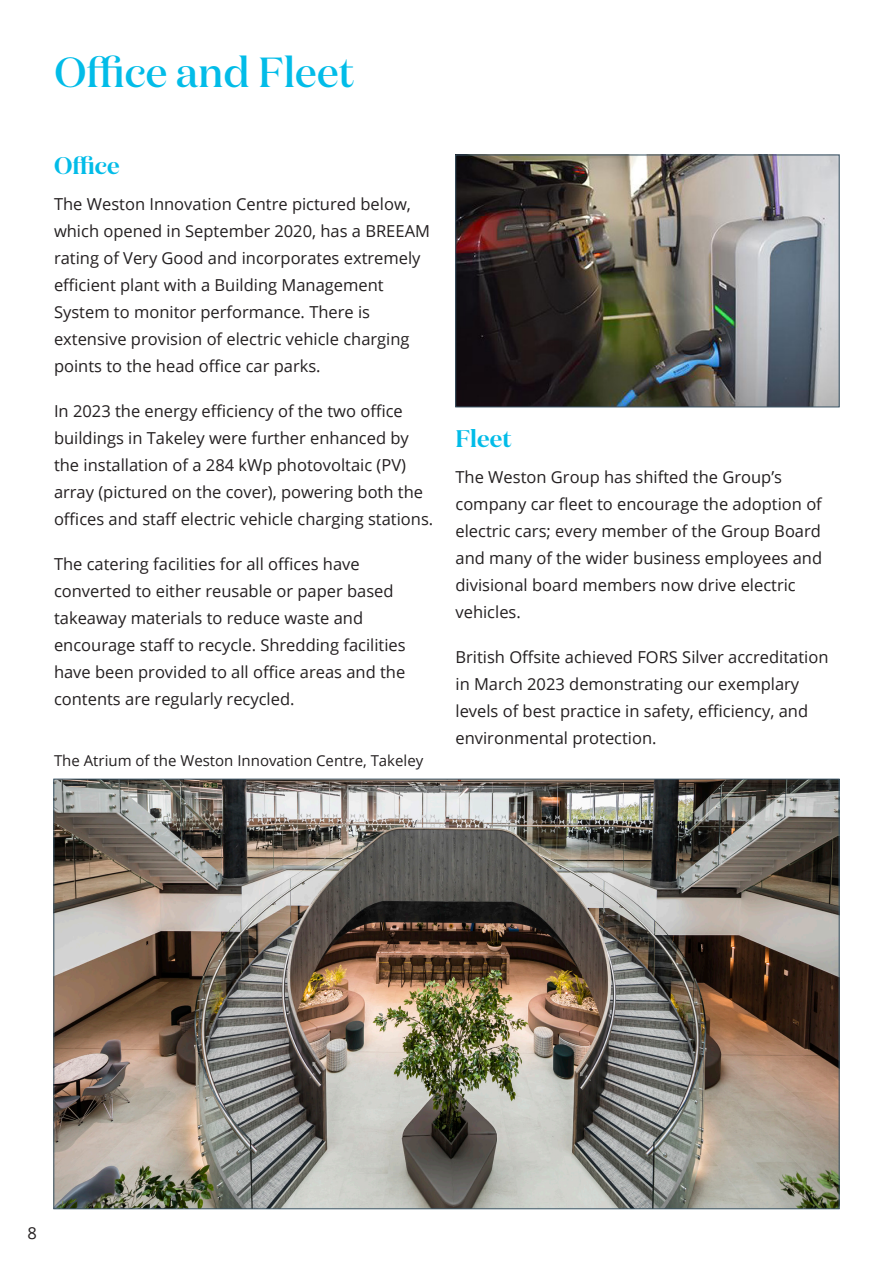
<style>
.page{position:relative;width:893px;height:1263px;background:#fff}
.page>*{position:absolute;margin:0;border:0;box-sizing:border-box;transform-origin:0 0}
.t1{font:500 42px "Domaine Display";color:#02bce8}
.t2{font:600 24px "Domaine Display";color:#02bce8}
.t3{font:16.5px/27px "Open Sans";color:#231f20}
.t4{font:15px "Open Sans";color:#231f20}
</style>
<div class="page">
<img style="left:457px;top:157px;width:380px;height:248px">
<div style="left:455px;top:155px;width:384px;height:252px;border:1px solid #3b5566"></div>
<img style="left:56px;top:781px;width:781px;height:426px">
<p class="t1" style="left:54px;top:46px;width:302px">Office and Fleet</p>
<p class="t2" style="left:54px;top:150px;width:67px">Office</p>
<p class="t3" style="left:54px;top:190px;width:377px">The Weston Innovation Centre pictured below, which opened in September 2020, has a BREEAM rating of Very Good and incorporates extremely efficient plant with a Building Management System to monitor performance. There is extensive provision of electric vehicle charging points to the head office car parks.</p>
<p class="t3" style="left:54px;top:397px;width:381px">In 2023 the energy efficiency of the two office buildings in Takeley were further enhanced by the installation of a 284 kWp photovoltaic (PV) array (pictured on the cover), powering both the offices and staff electric vehicle charging stations.</p>
<p class="t3" style="left:54px;top:550px;width:353px">The catering facilities for all offices have converted to either reusable or paper based takeaway materials to reduce waste and encourage staff to recycle. Shredding facilities have been provided to all office areas and the contents are regularly recycled.</p>
<p class="t4" style="left:54px;top:751px;width:371px">The Atrium of the Weston Innovation Centre, Takeley</p>
<p class="t2" style="left:455px;top:423px;width:58px">Fleet</p>
<p class="t3" style="left:455px;top:463px;width:368px">The Weston Group has shifted the Group’s company car fleet to encourage the adoption of electric cars; every member of the Group Board and many of the wider business employees and divisional board members now drive electric vehicles.</p>
<p class="t3" style="left:455px;top:643px;width:374px">British Offsite achieved FORS Silver accreditation in March 2023 demonstrating our exemplary levels of best practice in safety, efficiency, and environmental protection.</p>
<p class="t3" style="left:28px;top:1219px;width:11px">8</p>
</div>
